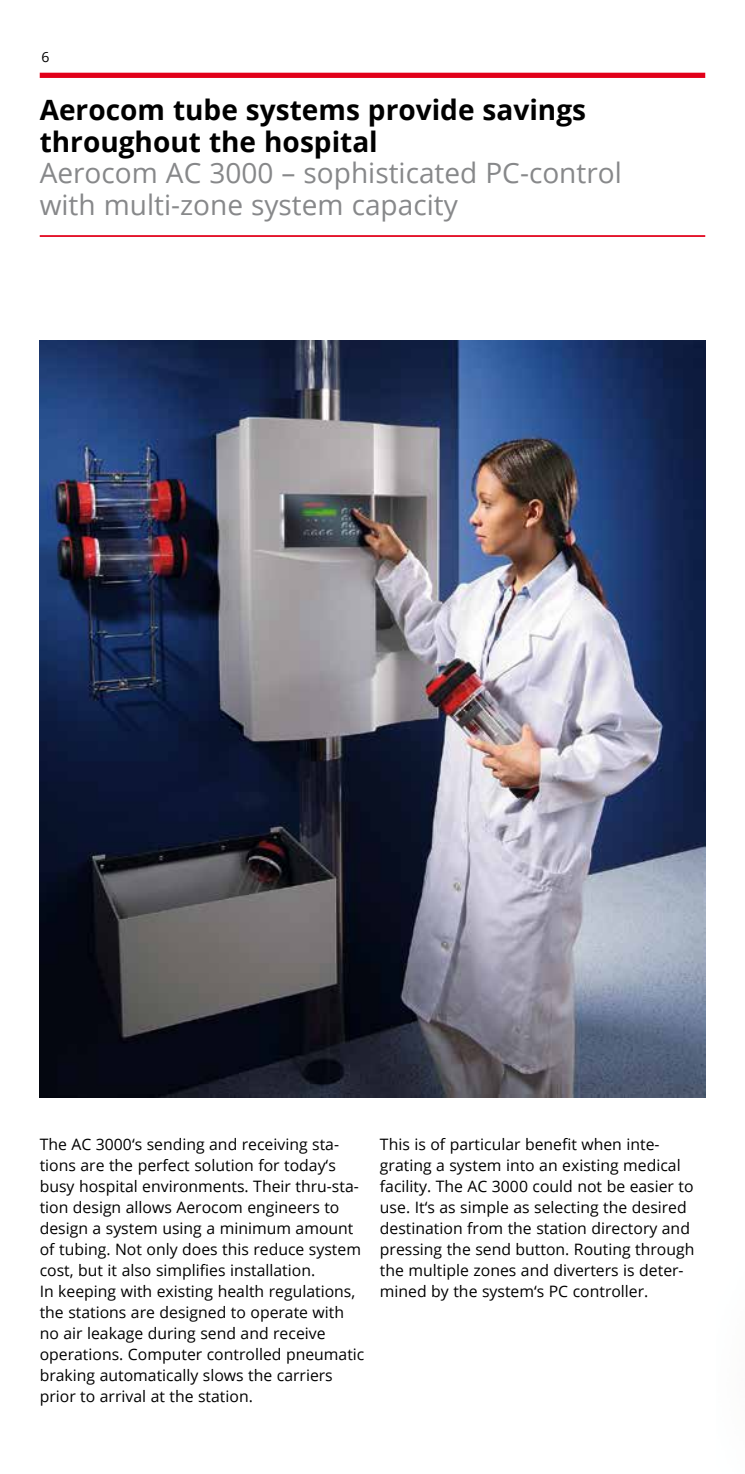
<style>
.page{position:relative;width:745px;height:1474px;background:#fff}
.page>*{position:absolute;margin:0;border:0;box-sizing:border-box;transform-origin:0 0}
.t1{font:28px/31.5px "Open Sans";color:#87888a}
.t2{font:700 28px/31.5px "Open Sans";color:#000}
.t3{font:15.75px/21px "Open Sans";color:#000}
.t4{font:14px "Open Sans";color:#000}
</style>
<div class="page">
<img style="left:40px;top:341px;width:664px;height:756px">
<div style="left:40px;top:73px;width:664px;height:5px;background:#e2001a"></div>
<hr style="left:40px;top:235px;width:664px;height:2px;background:#e2001a">
<p class="t4" style="left:41px;top:47px;width:10px">6</p>
<h1 class="t2" style="left:40px;top:94px;width:547px">Aerocom tube systems provide savings throughout the hospital</h1>
<h1 class="t1" style="left:40px;top:157px;width:583px">Aerocom AC 3000 – sophisticated PC-control with multi-zone system capacity</h1>
<p class="t3" style="left:40px;top:1133px;width:326px">The AC 3000‘s sending and receiving sta&shy;tions are the perfect solution for today‘s busy hospital environments. Their thru-sta&shy;tion design allows Aerocom engineers to design a system using a minimum amount of tubing. Not only does this reduce system cost, but it also simplifies installation.<br>In keeping with existing health regulations, the stations are designed to operate with no air leakage during send and receive operations. Computer controlled pneumatic braking automatically slows the carriers prior to arrival at the station.</p>
<p class="t3" style="left:379px;top:1133px;width:316px">This is of particular benefit when inte&shy;grating a system into an existing medical facility. The AC 3000 could not be easier to use. It‘s as simple as selecting the desired destination from the station directory and pressing the send button. Routing through the multiple zones and diverters is deter&shy;mined by the system‘s PC controller.</p>
</div>
